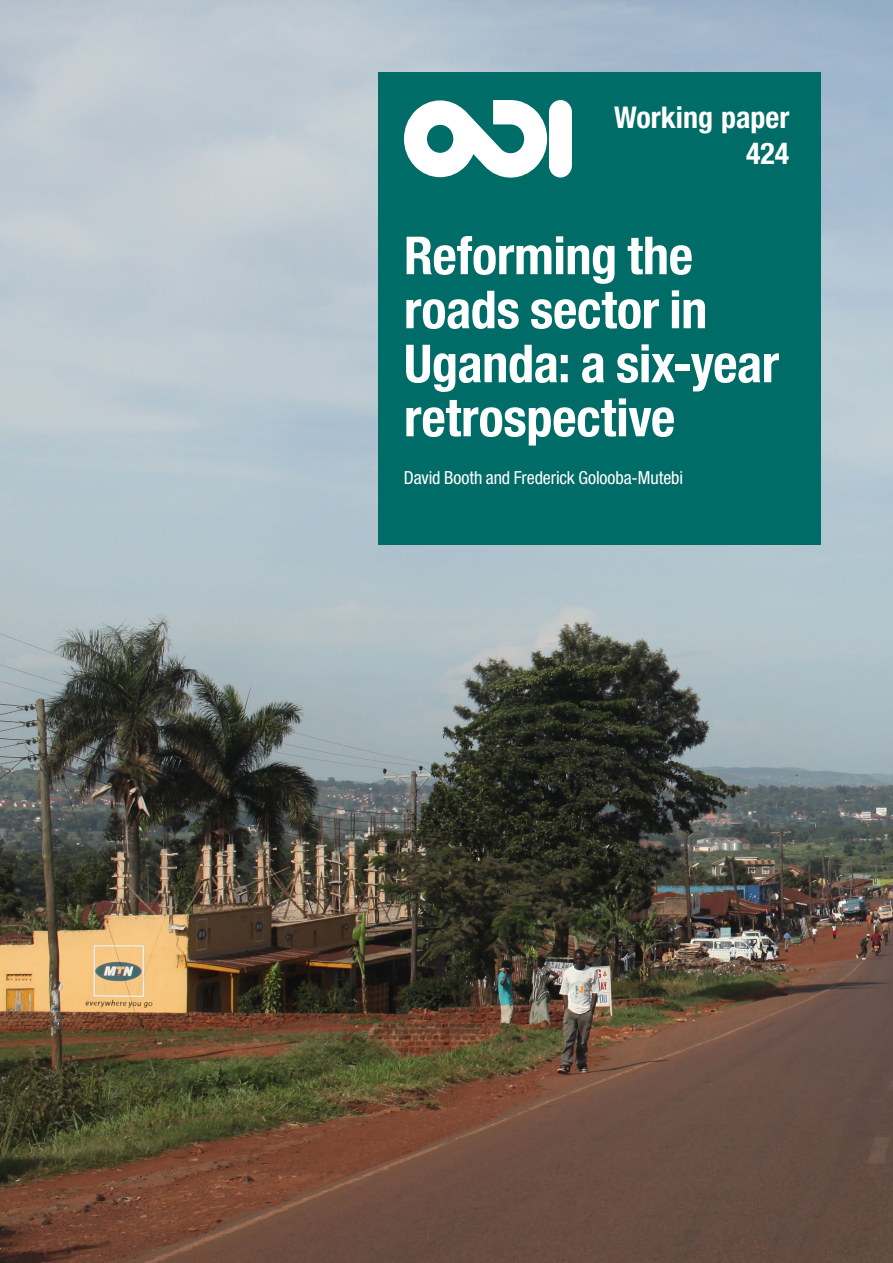
<style>
.page{position:relative;width:893px;height:1263px;background:#fff}
.page>*{position:absolute;margin:0;border:0;box-sizing:border-box;transform-origin:0 0}
.t1{font:700 condensed 52.5px/54px "Helvetica Neue LT Std";letter-spacing:-.005em;color:#fff}
.t2{font:700 condensed 30px/36px "Helvetica Neue LT Std";color:#fff;text-align:right}
.t3{font:condensed 18px "Helvetica Neue LT Std";letter-spacing:-.005em;color:#fff}
</style>
<div class="page">
<img style="left:0;top:0;width:893px;height:1263px">
<div style="left:378px;top:72px;width:443px;height:438px;background:#006c67"></div>
<svg style="left:404px;top:100px;width:168px;height:78px"></svg>
<div style="left:378px;top:500px;width:443px;height:45px;background:#006c67"></div>
<p class="t2" style="left:614px;top:99px;width:177px">Working paper<br>424</p>
<p class="t1" style="left:404px;top:228px;width:377px">Reforming the roads sector in<br>Uganda: a six-year retrospective</p>
<p class="t3" style="left:404px;top:468px;width:281px">David Booth and Frederick Golooba-Mutebi</p>
</div>
